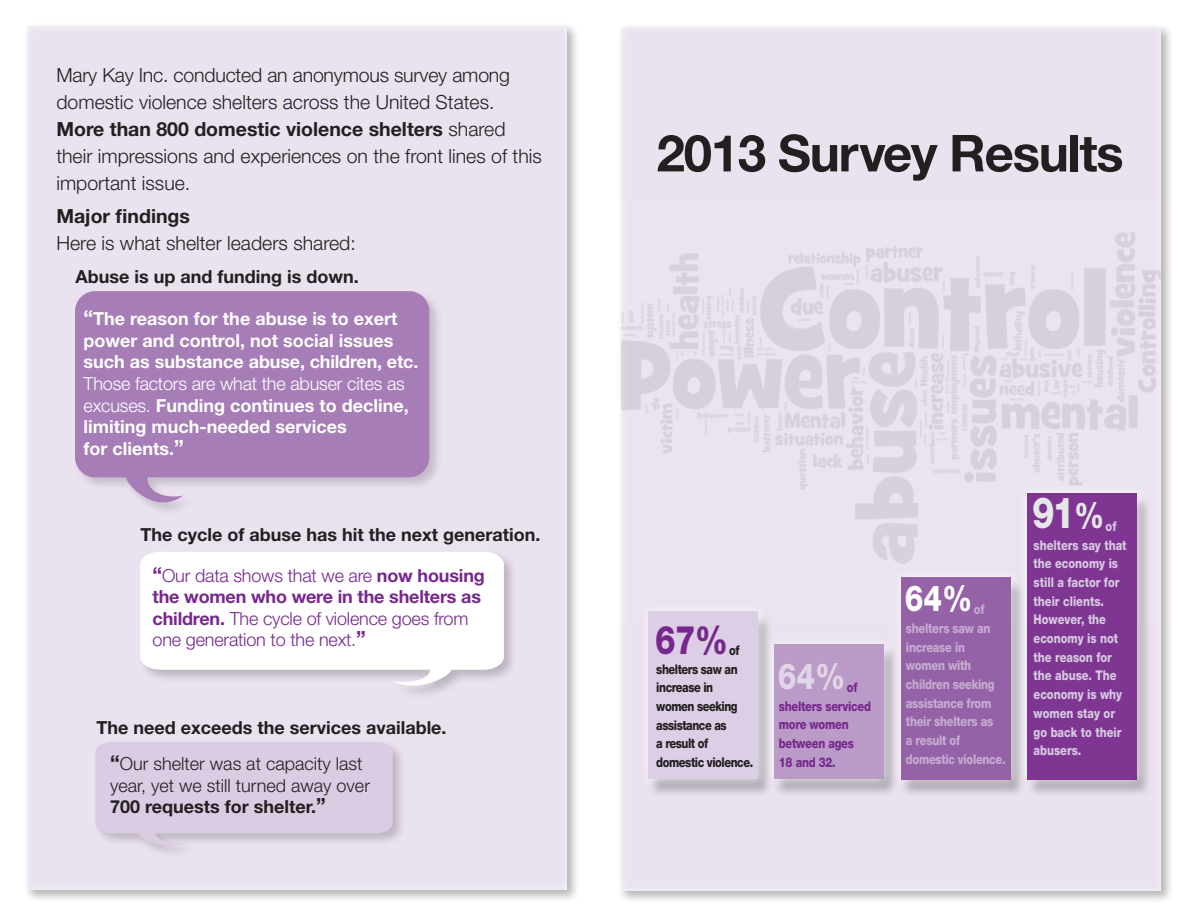
<style>
.page{position:relative;width:1188px;height:918px;background:#fff}
.page>*{position:absolute;margin:0;border:0;box-sizing:border-box;transform-origin:0 0}
.t1{font:700 51px "Helvetica Neue LT Std";letter-spacing:-.025em;color:#231f20}
.t2{font:800 43.05px "Helvetica Neue LT Std";color:#e6e7e9;scale:.83 1}
.t3{font:800 39.45px "Helvetica Neue LT Std";color:#77278d;scale:.83 1}
.t4{font:800 35.85px "Helvetica Neue LT Std";color:#e1d5e8;scale:.83 1}
.t5{font:800 35.85px "Helvetica Neue LT Std";color:#fff;scale:.83 1}
.t6{font:300 19.5px/27px "Helvetica Neue LT Std";color:#231f20}
.t7{font:700 19.5px "Helvetica Neue LT Std";color:#231f20}
.t8{font:700 18px/21.6px "Helvetica Neue LT Std";color:#fff}
.t9{font:300 18px/21.6px "Helvetica Neue LT Std";letter-spacing:-.01em;color:#77278d}
.t10{font:700 18px "Helvetica Neue LT Std";color:#231f20}
.t11{font:300 18px/21.6px "Helvetica Neue LT Std";color:#231f20}
.t12{font:800 13.35px/18.8px "Helvetica Neue LT Std";color:#d7c9e1;scale:.83 1}
.t13{font:800 13.35px/18.8px "Helvetica Neue LT Std";letter-spacing:-.02em;color:#c4acd0;scale:.83 1}
.t14{font:800 13.35px/18.8px "Helvetica Neue LT Std";letter-spacing:-.04em;color:#231f20;scale:.83 1}
.t15{font:800 13.35px/18.8px "Helvetica Neue LT Std";letter-spacing:-.02em;color:#77278d;scale:.83 1}
.s1{font-weight:700}
.s2{font-size:21px}
.s3{font-weight:300}
.s4{font-weight:700;font-size:21px}
.s5{font-size:35.85px}
</style>
<div class="page">
<div style="left:617px;top:23px;width:557px;height:881px;background:#231f20;opacity:.33"></div>
<div style="left:620px;top:26px;width:542px;height:866px;background:#fff;opacity:.75"></div>
<div style="left:24px;top:22px;width:556px;height:881px;background:#231f20;opacity:.33"></div>
<div style="left:26px;top:25px;width:543px;height:867px;background:#eae2ef"></div>
<div style="left:73px;top:289px;width:371px;height:228px;background:#231f20;opacity:.23"></div>
<svg style="left:75px;top:291px;width:354px;height:211px;background:#ac87bb"></svg>
<div style="left:93px;top:740px;width:314px;height:120px;background:#231f20;opacity:.26"></div>
<svg style="left:95px;top:742px;width:298px;height:104px;background:#d8cce1"></svg>
<div style="left:138px;top:549px;width:380px;height:151px;background:#231f20;opacity:.23"></div>
<svg style="left:140px;top:552px;width:364px;height:134px;background:#faf9fa"></svg>
<div style="left:647px;top:614px;width:126px;height:184px;background:#231f20;opacity:.3"></div>
<div style="left:639px;top:602px;width:129px;height:187px;background:#fff;opacity:.75"></div>
<div style="left:649px;top:612px;width:109px;height:167px;background:#dccee4"></div>
<div style="left:772px;top:647px;width:127px;height:151px;background:#231f20;opacity:.3"></div>
<div style="left:764px;top:635px;width:129px;height:154px;background:#fff;opacity:.75"></div>
<div style="left:774px;top:644px;width:110px;height:135px;background:#ba9bc7"></div>
<div style="left:899px;top:579px;width:127px;height:219px;background:#231f20;opacity:.3"></div>
<div style="left:891px;top:567px;width:129px;height:222px;background:#fff;opacity:.75"></div>
<div style="left:901px;top:577px;width:110px;height:202px;background:#9562a7"></div>
<div style="left:1026px;top:495px;width:126px;height:303px;background:#231f20;opacity:.3"></div>
<div style="left:1018px;top:483px;width:129px;height:306px;background:#fff;opacity:.75"></div>
<div style="left:1027px;top:493px;width:110px;height:286px;background:#7e3692"></div>
<p class="t6" style="left:56px;top:61px;width:487px">Mary Kay Inc. conducted an anonymous survey among domestic violence shelters across the United States.<br><span class="s1">More than 800 domestic violence shelters</span> shared their impressions and experiences on the front lines of this important issue.</p>
<p class="t7" style="left:56px;top:204px;width:135px">Major findings</p>
<p class="t6" style="left:56px;top:229px;width:301px">Here is what shelter leaders shared:</p>
<p class="t10" style="left:76px;top:265px;width:285px">Abuse is up and funding is down.</p>
<p class="t8" style="left:84px;top:308px;width:336px"><span class="s2">“</span>The reason for the abuse is to exert power and control, not social issues such as substance abuse, children, etc.<br><span class="s3">Those factors are what the abuser cites as excuses.</span> Funding continues to decline, limiting much-needed services<br>for clients.<span class="s2">”</span></p>
<p class="t10" style="left:141px;top:523px;width:402px">The cycle of abuse has hit the next generation.</p>
<p class="t9" style="left:153px;top:564px;width:334px"><span class="s4">“</span>Our data shows that we are <span class="s1">now housing the women who were in the shelters as children.</span> The cycle of violence goes from one generation to the next.<span class="s4">”</span></p>
<p class="t10" style="left:96px;top:717px;width:352px">The need exceeds the services available.</p>
<p class="t11" style="left:110px;top:753px;width:261px"><span class="s4">“</span>Our shelter was at capacity last year, yet we still turned away over<br><span class="s1">700 requests for shelter.</span><span class="s4">”</span></p>
<p class="t1" style="left:657px;top:122px;width:469px">2013 Survey Results</p>
<p class="t3" style="left:655px;top:616px;width:90px">67%</p>
<p class="t14" style="left:656px;top:641px;width:118px;text-indent:73px">of shelters saw an increase in women seeking assistance as<br>a result of domestic violence.</p>
<p class="t4" style="left:778px;top:655px;width:83px">64%</p>
<p class="t15" style="left:779px;top:678px;width:113px;text-indent:68px">of shelters serviced more women between ages<br>18 and 32.</p>
<p class="t5" style="left:905px;top:577px;width:83px">64%</p>
<p class="t13" style="left:906px;top:600px;width:122px;text-indent:68px">of shelters saw an increase in women with children seeking assistance from their shelters as<br>a result of domestic violence.</p>
<p class="t2" style="left:1032px;top:487px;width:88px">91<span class="s5">%</span></p>
<p class="t12" style="left:1034px;top:517px;width:113px;text-indent:72px">of shelters say that the economy is still a factor for their clients.<br>However, the economy is not the reason for the abuse. The economy is why women stay or go back to their abusers.</p>
</div>
